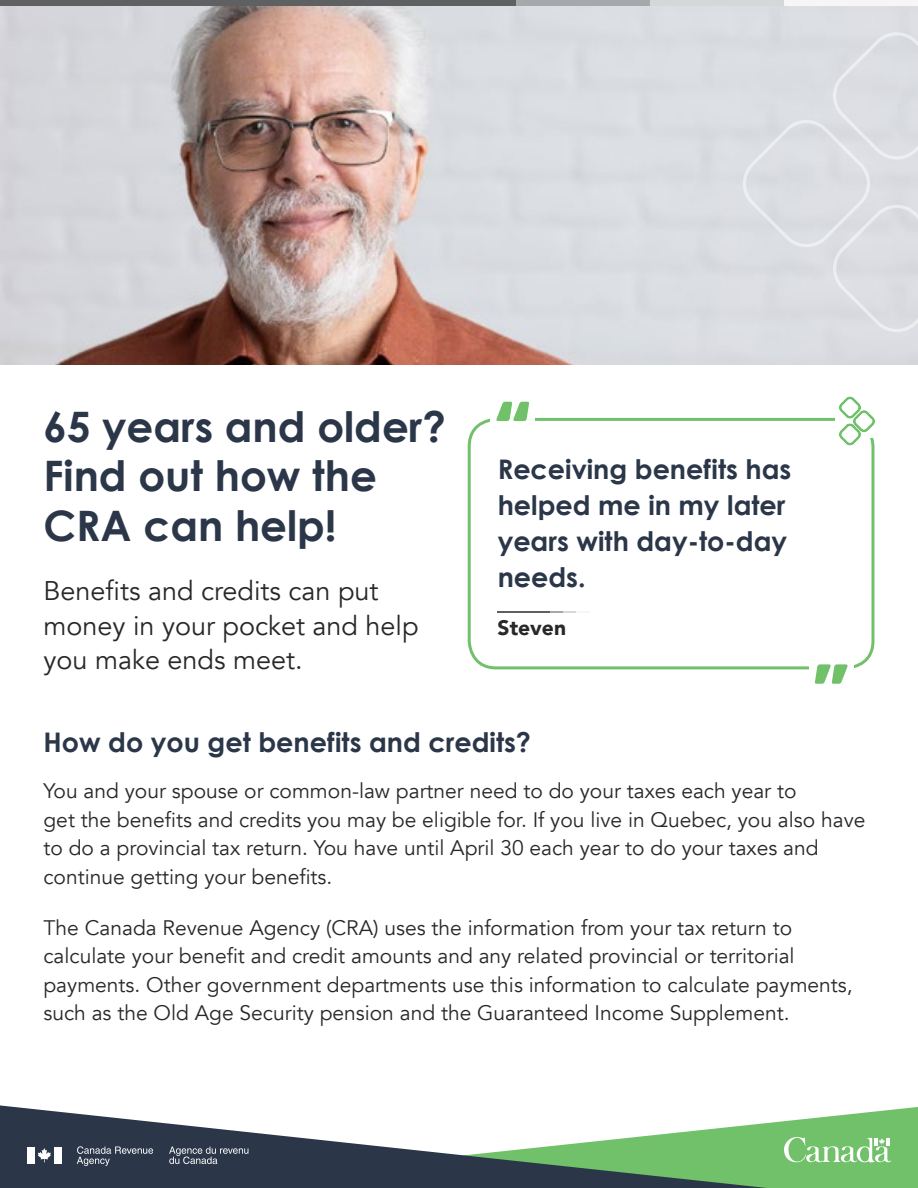
<style>
.page{position:relative;width:918px;height:1188px;background:#fff}
.page>*{position:absolute;margin:0;border:0;box-sizing:border-box;transform-origin:0 0}
.t1{font:700 42px/49.5px "Century Gothic";color:#2b3749}
.t2{font:700 27px/36px "Century Gothic";color:#2b3749}
.t3{font:27px/34.5px "Avenir";color:#292829}
.t4{font:21px/28.5px "Avenir";color:#292829}
.t5{font:900 21px "Avenir";color:#292829}
</style>
<div class="page">
<div style="left:892px;top:1107px;width:26px;height:81px;background:#70c169"></div>
<svg style="left:0;top:1105px;width:892px;height:83px"></svg>
<div style="left:27px;top:1147px;width:8px;height:17px;background:#fff"></div>
<svg style="left:38px;top:1148px;width:13px;height:14px"></svg>
<div style="left:54px;top:1147px;width:8px;height:17px;background:#fff"></div>
<svg style="left:77px;top:1146px;width:76px;height:20px;background:#4d5766"></svg>
<svg style="left:169px;top:1147px;width:79px;height:17px"></svg>
<svg style="left:784px;top:1132px;width:107px;height:35px;background:#8ccd86"></svg>
<div style="left:784px;top:0;width:134px;height:7px;background:#f7f5f5"></div>
<div style="left:650px;top:0;width:134px;height:7px;background:#d6d7d8"></div>
<div style="left:515px;top:0;width:134px;height:7px;background:#a5a9ab"></div>
<div style="left:375px;top:0;width:140px;height:7px;background:#5f6061"></div>
<div style="left:0;top:0;width:381px;height:7px;background:#5f6061"></div>
<div style="left:468px;top:418px;width:406px;height:251px;border:3px solid #70c169;border-radius:27px"></div>
<div style="left:836px;top:412px;width:40px;height:26px;background:#fff"></div>
<svg style="left:839px;top:396px;width:36px;height:51px"></svg>
<svg style="left:536px;top:611px;width:40px;height:2px"></svg>
<hr style="left:498px;top:611px;width:38px;height:2px;background:#5f6061">
<img style="left:0;top:7px;width:918px;height:358px">
<div style="left:743px;top:32px;width:175px;height:300px;background:#dbdde2"></div>
<div style="left:490px;top:412px;width:45px;height:12px;background:#fff"></div>
<svg style="left:496px;top:402px;width:33px;height:19px"></svg>
<div style="left:809px;top:662px;width:45px;height:12px;background:#fff"></div>
<svg style="left:815px;top:664px;width:33px;height:20px"></svg>
<h1 class="t1" style="left:44px;top:400px;width:404px">65 years and older?<br>Find out how the<br>CRA can help!</h1>
<p class="t3" style="left:44px;top:574px;width:377px">Benefits and credits can put money in your pocket and help you make ends meet.</p>
<p class="t2" style="left:498px;top:450px;width:295px">Receiving benefits has helped me in my later years with day-to-day needs.</p>
<p class="t5" style="left:498px;top:610px;width:70px">Steven</p>
<p class="t2" style="left:44px;top:723px;width:489px">How do you get benefits and credits?</p>
<p class="t4" style="left:44px;top:777px;width:823px">You and your spouse or common-law partner need to do your taxes each year to<br>get the benefits and credits you may be eligible for. If you live in Quebec, you also have to do a provincial tax return. You have until April 30 each year to do your taxes and continue getting your benefits.</p>
<p class="t4" style="left:44px;top:914px;width:811px">The Canada Revenue Agency (CRA) uses the information from your tax return to calculate your benefit and credit amounts and any related provincial or territorial payments. Other government departments use this information to calculate payments, such as the Old Age Security pension and the Guaranteed Income Supplement.</p>
</div>
